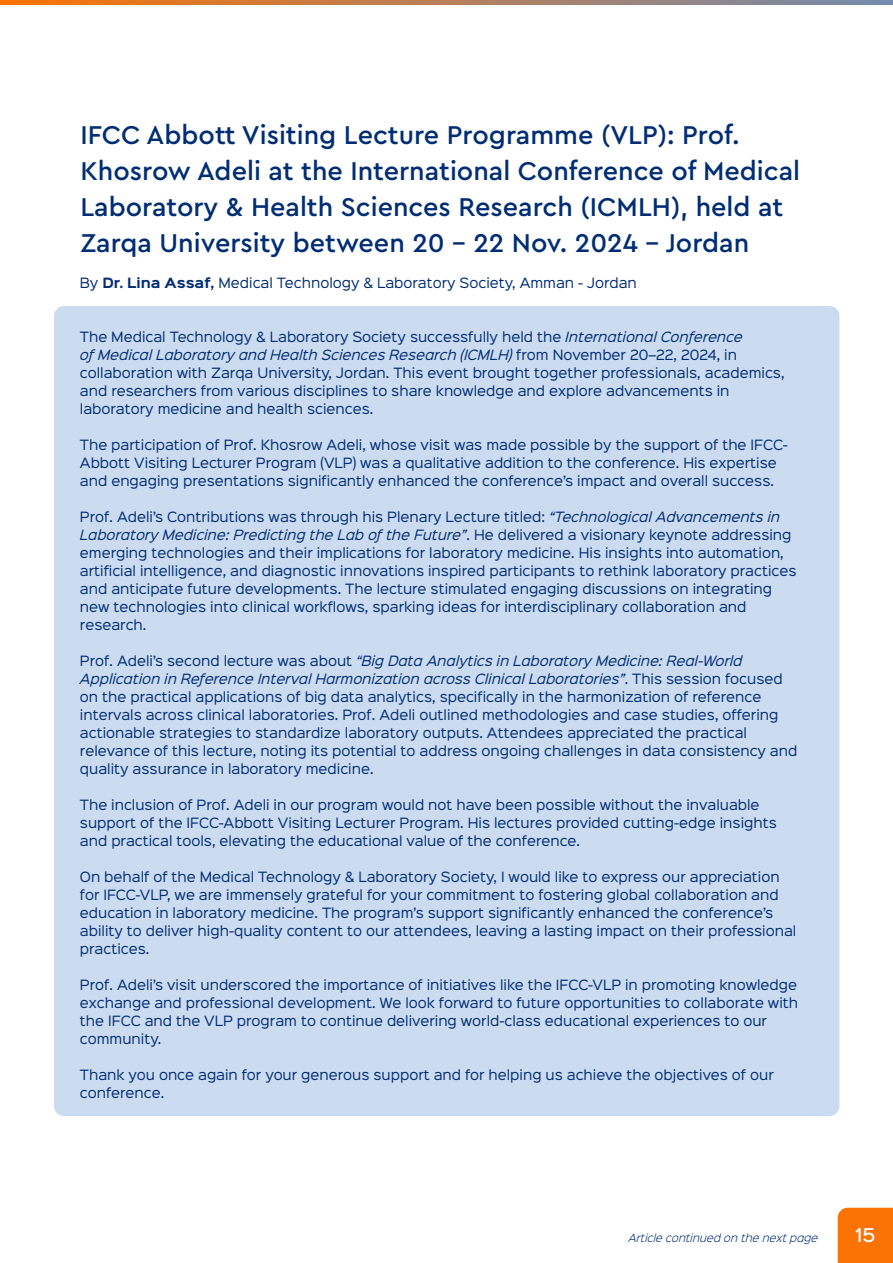
<style>
.page{position:relative;width:893px;height:1263px;background:#fff}
.page>*{position:absolute;margin:0;border:0;box-sizing:border-box;transform-origin:0 0}
.t1{font:500 27px/36px "Cera Pro";color:#012d74}
.t2{font:500 17.25px "Sinkin Sans 500";color:#fff}
.t3{font:12.75px/18px "Sinkin Sans 400";color:#012d74}
.t4{font:italic 300 10.2px "Sinkin Sans 300";color:#012d74}
.s1{font-family:"Sinkin Sans 700";font-weight:700}
.s2{font-style:italic}
</style>
<div class="page">
<div style="left:838px;top:1208px;width:55px;height:55px;background:#fb7305"></div>
<svg style="left:1px;top:0;width:892px;height:4px"></svg>
<div style="left:54px;top:306px;width:785px;height:810px;background:#cbdbf0;border-radius:10px"></div>
<h1 class="t1" style="left:80px;top:116px;width:721px">IFCC Abbott Visiting Lecture Programme (VLP): Prof.<br>Khosrow Adeli at the International Conference of Medical Laboratory &amp; Health Sciences Research (ICMLH), held at Zarqa University between 20 – 22 Nov. 2024 - Jordan</h1>
<p class="t3" style="left:80px;top:273px;width:558px">By <span class="s1">Dr. Lina Assaf,</span> Medical Technology &amp; Laboratory Society, Amman - Jordan</p>
<p class="t3" style="left:80px;top:327px;width:706px">The Medical Technology &amp; Laboratory Society successfully held the <span class="s2">International Conference<br>of Medical Laboratory and Health Sciences Research (ICMLH)</span> from November 20–22, 2024, in collaboration with Zarqa University, Jordan. This event brought together professionals, academics, and researchers from various disciplines to share knowledge and explore advancements in laboratory medicine and health sciences.</p>
<p class="t3" style="left:80px;top:435px;width:709px">The participation of Prof. Khosrow Adeli, whose visit was made possible by the support of the IFCC-<br>Abbott Visiting Lecturer Program (VLP) was a qualitative addition to the conference. His expertise and engaging presentations significantly enhanced the conference’s impact and overall success.</p>
<p class="t3" style="left:80px;top:507px;width:718px">Prof. Adeli’s Contributions was through his Plenary Lecture titled: <span class="s2">“Technological Advancements in Laboratory Medicine: Predicting the Lab of the Future”</span>. He delivered a visionary keynote addressing emerging technologies and their implications for laboratory medicine. His insights into automation, artificial intelligence, and diagnostic innovations inspired participants to rethink laboratory practices and anticipate future developments. The lecture stimulated engaging discussions on integrating new technologies into clinical workflows, sparking ideas for interdisciplinary collaboration and research.</p>
<p class="t3" style="left:80px;top:651px;width:719px">Prof. Adeli’s second lecture was about <span class="s2">“Big Data Analytics in Laboratory Medicine: Real-World Application in Reference Interval Harmonization across Clinical Laboratories”</span>. This session focused on the practical applications of big data analytics, specifically in the harmonization of reference intervals across clinical laboratories. Prof. Adeli outlined methodologies and case studies, offering actionable strategies to standardize laboratory outputs. Attendees appreciated the practical relevance of this lecture, noting its potential to address ongoing challenges in data consistency and quality assurance in laboratory medicine.</p>
<p class="t3" style="left:80px;top:795px;width:698px">The inclusion of Prof. Adeli in our program would not have been possible without the invaluable support of the IFCC-Abbott Visiting Lecturer Program. His lectures provided cutting-edge insights and practical tools, elevating the educational value of the conference.</p>
<p class="t3" style="left:80px;top:867px;width:718px">On behalf of the Medical Technology &amp; Laboratory Society, I would like to express our appreciation for IFCC-VLP, we are immensely grateful for your commitment to fostering global collaboration and education in laboratory medicine. The program’s support significantly enhanced the conference’s ability to deliver high-quality content to our attendees, leaving a lasting impact on their professional practices.</p>
<p class="t3" style="left:80px;top:975px;width:720px">Prof. Adeli’s visit underscored the importance of initiatives like the IFCC-VLP in promoting knowledge exchange and professional development. We look forward to future opportunities to collaborate with the IFCC and the VLP program to continue delivering world-class educational experiences to our community.</p>
<p class="t3" style="left:80px;top:1065px;width:695px">Thank you once again for your generous support and for helping us achieve the objectives of our conference.</p>
<p class="t4" style="left:628px;top:1230px;width:191px">Article continued on the next page</p>
<h2 class="t2" style="left:855px;top:1220px;width:22px">15</h2>
</div>
